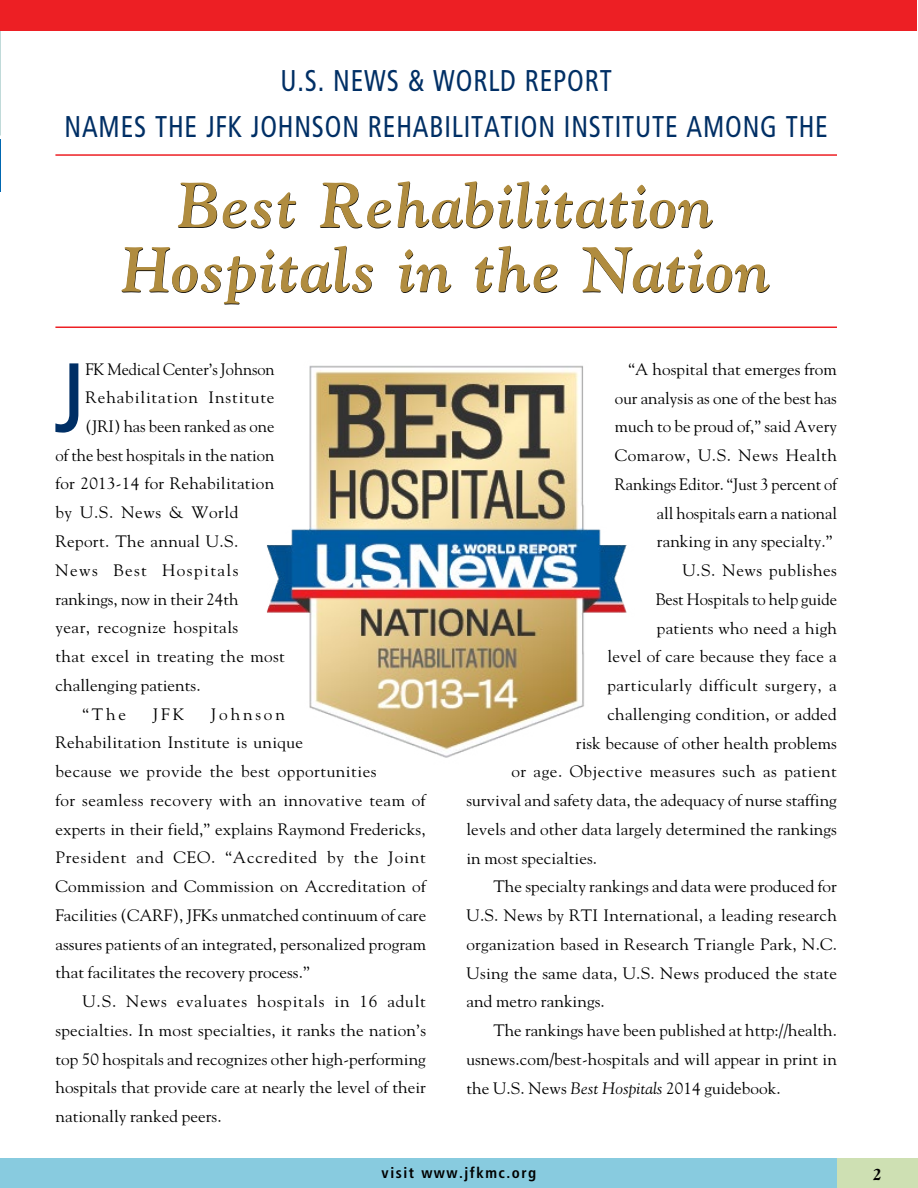
<style>
.page{position:relative;width:918px;height:1188px;background:#fff}
.page>*{position:absolute;margin:0;border:0;box-sizing:border-box;transform-origin:0 0}
.t1{font:condensed 98.1px "Frutiger";color:#002f65;scale:1.04 1}
.t2{font:italic 700 63px/64.5px "Goudy";letter-spacing:.02em;color:#000;text-align:center}
.t3{font:condensed 30px/46.5px "Frutiger";letter-spacing:.03em;color:#002f65;text-align:center;scale:.91 1}
.t4{font:16.5px/28.8px "Goudy";letter-spacing:.005em;color:#000;scale:1.04 1}
.t5{font:16.5px "Goudy";letter-spacing:.005em;color:#000}
.t6{font:16.5px "Goudy";letter-spacing:.03em;color:#000;scale:1.04 1}
.t7{font:16.5px "Goudy";letter-spacing:.05em;color:#000;scale:1.04 1}
.t8{font:16.5px "Goudy";letter-spacing:.085em;color:#000;scale:1.04 1}
.t9{font:16.5px "Goudy";letter-spacing:.025em;color:#000;scale:1.04 1}
.t10{font:16.5px "Goudy";letter-spacing:.035em;color:#000;scale:1.04 1}
.t11{font:800 16.5px "Goudy";color:#000}
.t12{font:700 condensed 15px "Frutiger";letter-spacing:.1em;color:#000}
.s1{font-style:italic}
</style>
<div class="page">
<hr style="left:0;top:139px;width:1px;height:52px;background:#0067b1">
<div style="left:0;top:1159px;width:918px;height:29px;background:#88cbdf"></div>
<div style="left:837px;top:1159px;width:81px;height:29px;background:#cee0b3"></div>
<img style="left:266px;top:365px;width:361px;height:393px">
<hr style="left:55px;top:327px;width:782px;height:1px;background:#ed1f24">
<hr style="left:55px;top:154px;width:782px;height:2px;background:#ed1f24">
<div style="left:1px;top:0;width:916px;height:30px;background:#ed1f24"></div>
<h3 class="t3" style="left:65px;top:57px;width:840px">U.S. NEWS &amp; WORLD REPORT<br>NAMES THE JFK JOHNSON REHABILITATION INSTITUTE AMONG THE</h3>
<h2 class="t2" style="left:122px;top:172px;width:651px">Best Rehabilitation<br>Hospitals in the Nation</h2>
<h1 class="t1" style="left:53px;top:341px;width:32px">J</h1>
<p class="t5" style="left:86px;top:359px;width:190px">FK Medical Center’s Johnson</p>
<p class="t7" style="left:86px;top:387px;width:183px">Rehabilitation Institute</p>
<p class="t5" style="left:86px;top:416px;width:190px">(JRI) has been ranked as one</p>
<p class="t5" style="left:55px;top:445px;width:220px">of the best hospitals in the nation</p>
<p class="t4" style="left:55px;top:469px;width:212px">for 2013-14 for Rehabilitation</p>
<p class="t10" style="left:55px;top:502px;width:178px">by U.S. News &amp; World</p>
<p class="t4" style="left:55px;top:526px;width:177px">Report. The annual U.S.</p>
<p class="t8" style="left:55px;top:560px;width:178px">News Best Hospitals</p>
<p class="t5" style="left:55px;top:589px;width:185px">rankings, now in their 24th</p>
<p class="t6" style="left:55px;top:617px;width:177px">year, recognize hospitals</p>
<p class="t4" style="left:55px;top:641px;width:222px">that excel in treating the most</p>
<p class="t4" style="left:55px;top:670px;width:141px">challenging patients.</p>
<p class="t4" style="left:82px;top:699px;width:44px">“The</p>
<p class="t4" style="left:153px;top:699px;width:32px">JFK</p>
<p class="t4" style="left:55px;top:699px;width:358px;text-indent:155px">Johnson<br>Rehabilitation Institute is unique<br>because we provide the best opportunities<br>for seamless recovery with an innovative team of experts in their field,” explains Raymond Fredericks, President and CEO. “Accredited by the Joint Commission and Commission on Accreditation of Facilities (CARF), JFKs unmatched continuum of care assures patients of an integrated, personalized program that facilitates the recovery process.”</p>
<p class="t4" style="left:55px;top:987px;width:358px;text-align:justify;text-indent:27px">U.S. News evaluates hospitals in 16 adult specialties. In most specialties, it ranks the nation’s top 50 hospitals and recognizes other high-performing hospitals that provide care at nearly the level of their nationally ranked peers.</p>
<p class="t4" style="left:628px;top:354px;width:202px">“A hospital that emerges from</p>
<p class="t5" style="left:615px;top:388px;width:224px">our analysis as one of the best has</p>
<p class="t5" style="left:615px;top:416px;width:224px">much to be proud of,” said Avery</p>
<p class="t6" style="left:615px;top:445px;width:215px">Comarow, U.S. News Health</p>
<p class="t5" style="left:615px;top:474px;width:223px">Rankings Editor. “Just 3 percent of</p>
<p class="t5" style="left:657px;top:503px;width:182px">all hospitals earn a national</p>
<p class="t4" style="left:657px;top:527px;width:170px">ranking in any specialty.”</p>
<p class="t9" style="left:682px;top:560px;width:150px">U.S. News publishes</p>
<p class="t5" style="left:655px;top:589px;width:183px">Best Hospitals to help guide</p>
<p class="t4" style="left:657px;top:613px;width:175px">patients who need a high</p>
<p class="t4" style="left:607px;top:642px;width:222px">level of care because they face a</p>
<p class="t6" style="left:607px;top:675px;width:222px">particularly difficult surgery, a</p>
<p class="t4" style="left:607px;top:699px;width:222px">challenging condition, or added</p>
<p class="t4" style="left:576px;top:728px;width:252px">risk because of other health problems</p>
<p class="t6" style="left:511px;top:761px;width:314px">or age. Objective measures such as patient</p>
<p class="t4" style="left:466px;top:785px;width:358px">survival and safety data, the adequacy of nurse staffing</p>
<p class="t4" style="left:466px;top:814px;width:358px">levels and other data largely determined the rankings</p>
<p class="t4" style="left:466px;top:843px;width:127px">in most specialties.</p>
<p class="t4" style="left:493px;top:872px;width:332px">The specialty rankings and data were produced for</p>
<p class="t4" style="left:466px;top:900px;width:358px">U.S. News by RTI International, a leading research</p>
<p class="t4" style="left:466px;top:929px;width:358px">organization based in Research Triangle Park, N.C.</p>
<p class="t4" style="left:466px;top:958px;width:358px">Using the same data, U.S. News produced the state</p>
<p class="t4" style="left:466px;top:987px;width:135px">and metro rankings.</p>
<p class="t5" style="left:493px;top:1020px;width:345px">The rankings have been published at http://health.</p>
<p class="t4" style="left:466px;top:1044px;width:358px">usnews.com/best-hospitals and will appear in print in</p>
<p class="t4" style="left:466px;top:1073px;width:304px">the U.S. News <span class="s1">Best Hospitals</span> 2014 guidebook.</p>
<p class="t12" style="left:382px;top:1164px;width:156px">visit www.jfkmc.org</p>
<p class="t11" style="left:873px;top:1165px;width:11px">2</p>
</div>
